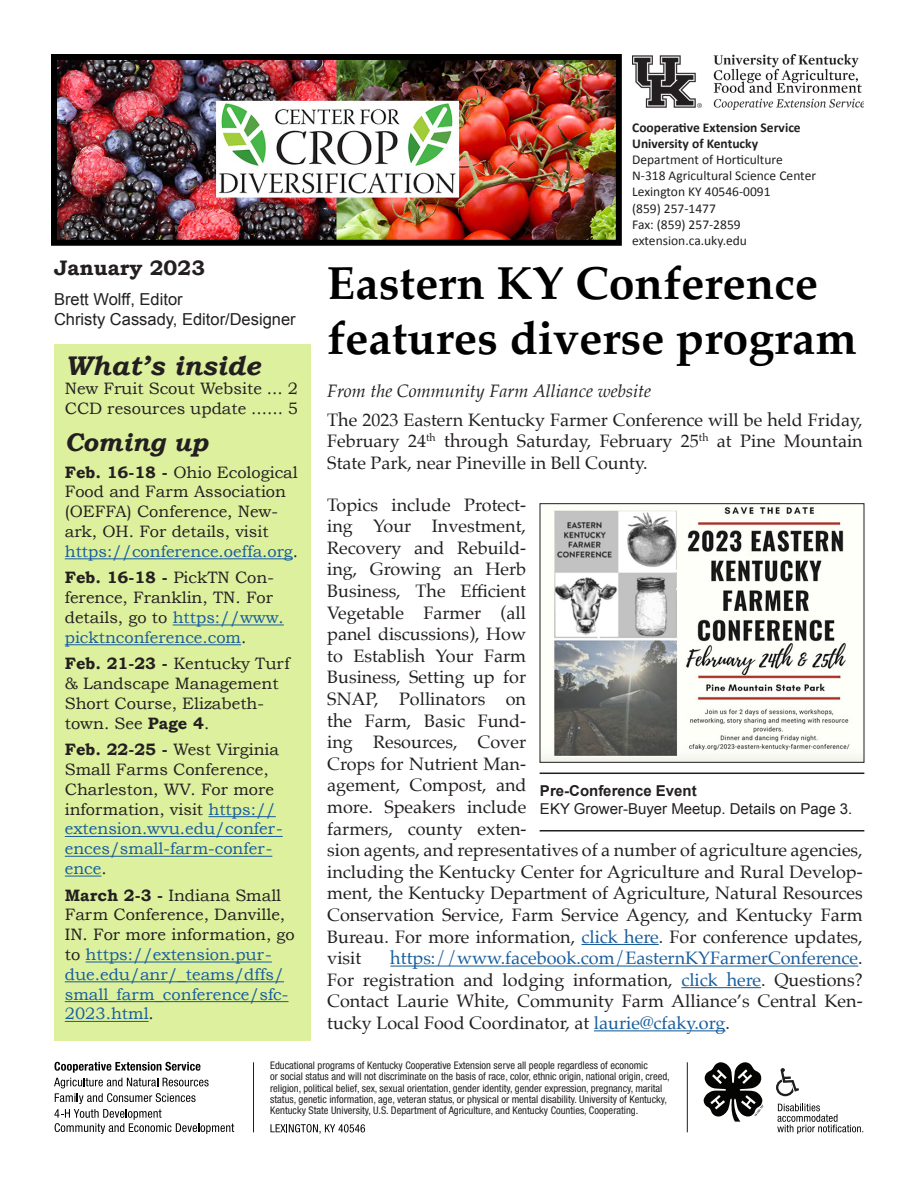
<style>
.page{position:relative;width:918px;height:1188px;background:#fff}
.page>*{position:absolute;margin:0;border:0;box-sizing:border-box;transform-origin:0 0}
.t1{font:700 46.5px "Palatino";color:#000}
.t2{font:italic 700 27px "Bookman Old Style";color:#231f20}
.t3{font:italic 700 25.5px "Bookman Old Style";color:#231f20}
.t4{font:700 21px "Bookman Old Style";color:#231f20}
.t5{font:18px/21.6px "Palatino";color:#231f20;text-align:justify}
.t6{font:italic 18px "Palatino";color:#231f20}
.t7{font:16.5px/19.8px "Bookman Old Style";color:#231f20}
.t8{font:16.5px/19.8px "Bookman Old Style";color:#175d9e}
.t9{font:16.5px "Arial";color:#231f20}
.t10{font:15px "Arial";color:#231f20}
.t11{font:700 15px "Arial";color:#231f20}
.t12{font:13.5px "Calibri";color:#231f20}
.t13{font:700 13.5px/16.2px "Calibri";color:#231f20}
.t14{font:condensed 10.5px/11.2px "Helvetica Neue LT Std";color:#231f20}
.s1{font-weight:700}
.s2{color:#175d9e}
.s3{font-weight:700;color:#231f20}
.s4{color:#231f20}
</style>
<div class="page">
<hr style="left:581px;top:944px;width:78px;height:1px;background:#175d9e">
<hr style="left:390px;top:966px;width:468px;height:1px;background:#175d9e">
<hr style="left:681px;top:987px;width:80px;height:1px;background:#175d9e">
<hr style="left:594px;top:1030px;width:132px;height:1px;background:#175d9e">
<div style="left:54px;top:345px;width:257px;height:696px;background:#dcf09d"></div>
<hr style="left:65px;top:558px;width:228px;height:1px;background:#175d9e">
<hr style="left:173px;top:624px;width:111px;height:1px;background:#175d9e">
<hr style="left:65px;top:644px;width:176px;height:1px;background:#175d9e">
<hr style="left:209px;top:816px;width:67px;height:1px;background:#175d9e">
<hr style="left:65px;top:836px;width:218px;height:1px;background:#175d9e">
<hr style="left:65px;top:856px;width:207px;height:1px;background:#175d9e">
<hr style="left:65px;top:876px;width:36px;height:1px;background:#175d9e">
<hr style="left:86px;top:962px;width:186px;height:1px;background:#175d9e">
<hr style="left:65px;top:981px;width:219px;height:1px;background:#175d9e">
<hr style="left:65px;top:1001px;width:223px;height:1px;background:#175d9e">
<hr style="left:65px;top:1021px;width:84px;height:1px;background:#175d9e">
<img style="left:632px;top:54px;width:232px;height:56px">
<img style="left:58px;top:61px;width:557px;height:178px">
<div style="left:51px;top:54px;width:571px;height:192px;border:6px solid #000"></div>
<div style="left:776px;top:1079px;width:19px;height:17px;border:2px solid #201d1e;border-radius:50%"></div>
<svg style="left:779px;top:1068px;width:20px;height:26px"></svg>
<svg style="left:54px;top:1062px;width:180px;height:72px"></svg>
<svg style="left:270px;top:1124px;width:95px;height:10px"></svg>
<svg style="left:777px;top:1104px;width:86px;height:30px"></svg>
<hr style="left:253px;top:1062px;width:1px;height:70px;background:#201d1e">
<hr style="left:687px;top:1062px;width:1px;height:70px;background:#201d1e">
<svg style="left:703px;top:1062px;width:60px;height:60px"></svg>
<img style="left:542px;top:506px;width:320px;height:255px">
<div style="left:540px;top:503px;width:324px;height:260px;border:1px solid #231f20"></div>
<hr style="left:540px;top:773px;width:324px;height:1px;background:#231f20">
<hr style="left:540px;top:830px;width:324px;height:2px;background:#231f20">
<p class="t4" style="left:54px;top:256px;width:153px">January 2023</p>
<p class="t9" style="left:54px;top:288px;width:130px">Brett Wolff, Editor</p>
<p class="t9" style="left:54px;top:308px;width:243px">Christy Cassady, Editor/Designer</p>
<p class="t2" style="left:65px;top:349px;width:197px">What’s inside</p>
<p class="t7" style="left:65px;top:379px;width:235px">New Fruit Scout Website ... 2</p>
<p class="t7" style="left:65px;top:398px;width:235px">CCD resources update ...... 5</p>
<p class="t3" style="left:65px;top:427px;width:145px">Coming up</p>
<p class="t7" style="left:65px;top:462px;width:235px"><span class="s1">Feb. 16-18 -</span> Ohio Ecological<br>Food and Farm Association (OEFFA) Conference, New&shy;ark, OH. For details, visit <span class="s2">https://conference.oeffa.org</span>.</p>
<p class="t7" style="left:65px;top:568px;width:221px"><span class="s1">Feb. 16-18 -</span> PickTN Con&shy;ference, Franklin, TN. For details, go to <span class="s2">https://www. picktnconference.com</span>.</p>
<p class="t7" style="left:65px;top:654px;width:226px"><span class="s1">Feb. 21-23 -</span> Kentucky Turf &amp; Landscape Management<br>Short Course, Elizabeth&shy;town. See <span class="s1">Page 4</span>.</p>
<p class="t7" style="left:65px;top:740px;width:219px"><span class="s1">Feb. 22-25 -</span> West Virginia<br>Small Farms Conference,<br>Charleston, WV. For more information, visit <span class="s2">https:// extension.wvu.edu/confer&shy;ences/small-farm-confer&shy;ence</span>.</p>
<p class="t8" style="left:65px;top:885px;width:231px"><span class="s3">March 2-3 -</span> <span class="s4">Indiana Small<br>Farm Conference, Danville,<br>IN. For more information, go to</span> https://extension.pur&shy;due.edu/anr/_teams/dffs/ small_farm_conference/sfc-<br>2023.html<span class="s4">.</span></p>
<p class="t13" style="left:632px;top:119px;width:170px">Cooperative Extension Service<br>University of Kentucky</p>
<p class="t12" style="left:632px;top:150px;width:152px">Department of Horticulture</p>
<p class="t12" style="left:632px;top:166px;width:185px">N-318 Agricultural Science Center</p>
<p class="t12" style="left:632px;top:183px;width:140px">Lexington KY 40546-0091</p>
<p class="t12" style="left:632px;top:199px;width:85px">(859) 257-1477</p>
<p class="t12" style="left:632px;top:215px;width:110px">Fax: (859) 257-2859</p>
<p class="t12" style="left:632px;top:231px;width:116px">extension.ca.uky.edu</p>
<p class="t1" style="left:327px;top:243px;width:492px">Eastern KY Conference</p>
<p class="t1" style="left:327px;top:299px;width:531px">features diverse program</p>
<p class="t6" style="left:327px;top:376px;width:325px">From the Community Farm Alliance website</p>
<p class="t5" style="left:327px;top:409px;width:537px">The 2023 Eastern Kentucky Farmer Conference will be held Friday, February 24<sup>th</sup> through Saturday, February 25<sup>th</sup> at Pine Mountain State Park, near Pineville in Bell County.</p>
<p class="t5" style="left:327px;top:494px;width:537px;text-align:left">Topics include Protect-<br>ing Your Investment,<br>Recovery and Rebuild-<br>ing, Growing an Herb<br>Business, The Efficient<br>Vegetable Farmer (all<br>panel discussions), How<br>to Establish Your Farm<br>Business, Setting up for<br>SNAP, Pollinators on<br>the Farm, Basic Fund-<br>ing Resources, Cover<br>Crops for Nutrient Man-<br>agement, Compost, and<br>more. Speakers include<br>farmers, county exten-<br>sion agents, and representatives of a number of agriculture agencies, including the Kentucky Center for Agriculture and Rural Develop&shy;ment, the Kentucky Department of Agriculture, Natural Resources<br>Conservation Service, Farm Service Agency, and Kentucky Farm<br>Bureau. For more information, <span class="s2">click here</span>. For conference updates, visit</p>
<p class="t11" style="left:540px;top:781px;width:158px">Pre-Conference Event</p>
<p class="t10" style="left:540px;top:799px;width:314px">EKY Grower-Buyer Meetup. Details on Page 3.</p>
<p class="t5" style="left:327px;top:947px;width:537px;text-indent:63px"><span class="s2">https://www.facebook.com/EasternKYFarmerConference</span>.<br>For registration and lodging information, <span class="s2">click here</span>. Questions?<br>Contact Laurie White, Community Farm Alliance’s Central Ken&shy;tucky Local Food Coordinator, at <span class="s2">laurie@cfaky.org</span>.</p>
<p class="t14" style="left:270px;top:1060px;width:401px">Educational programs of Kentucky Cooperative Extension serve all people regardless of economic<br>or social status and will not discriminate on the basis of race, color, ethnic origin, national origin, creed, religion, political belief, sex, sexual orientation, gender identity, gender expression, pregnancy, marital status, genetic information, age, veteran status, or physical or mental disability. University of Kentucky, Kentucky State University, U.S. Department of Agriculture, and Kentucky Counties, Cooperating.</p>
</div>
